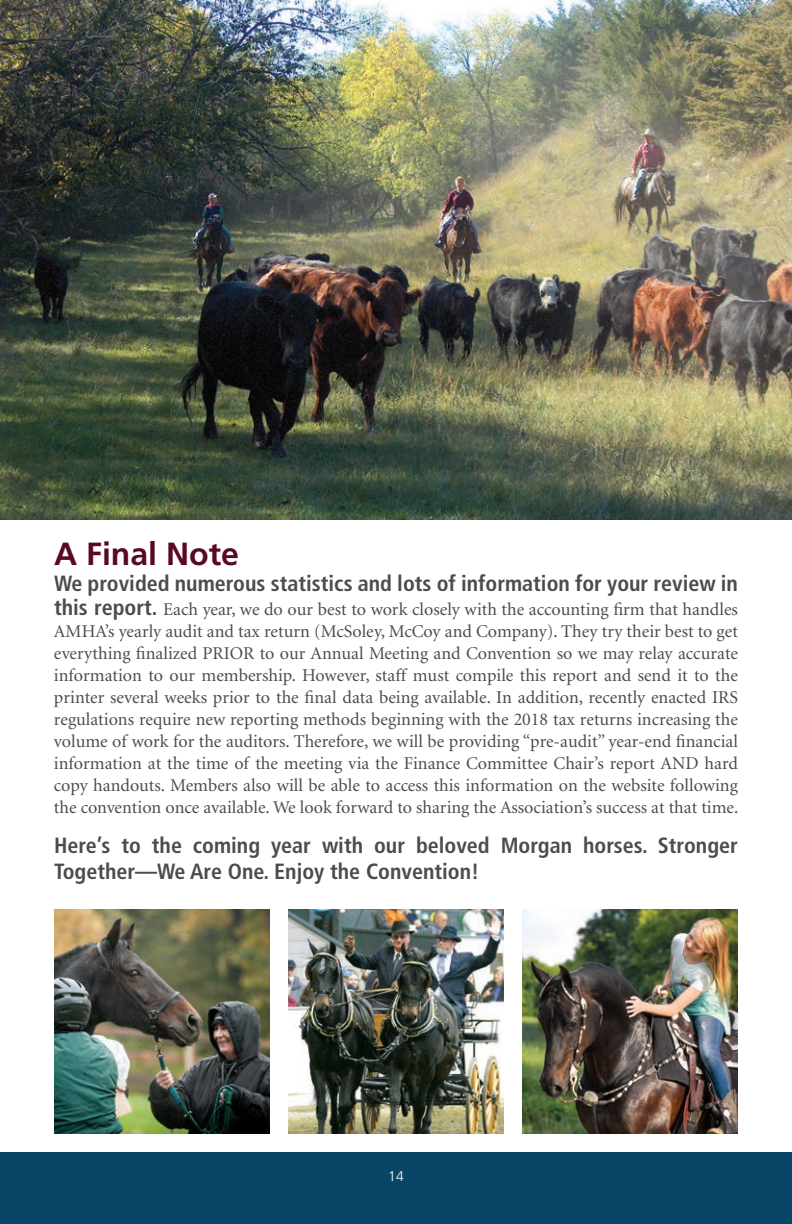
<style>
.page{position:relative;width:792px;height:1224px;background:#fff}
.page>*{position:absolute;margin:0;border:0;box-sizing:border-box;transform-origin:0 0}
.t1{font:700 32px "Frutiger";color:#5a0922}
.t2{font:700 condensed 22px/26px "Frutiger";color:#4b4c4d}
.t3{font:18px/22px "Minion";color:#4b4c4d;text-align:justify}
.t4{font:300 14px "Frutiger";color:#fff}
.s1{font-family:"Frutiger";font-weight:700;font-stretch:condensed;font-size:22px}
</style>
<div class="page">
<div style="left:0;top:1152px;width:792px;height:72px;background:#084566"></div>
<img style="left:0;top:0;width:792px;height:520px">
<img style="left:54px;top:909px;width:216px;height:225px">
<img style="left:522px;top:909px;width:216px;height:225px">
<img style="left:288px;top:909px;width:216px;height:225px">
<p class="t1" style="left:54px;top:535px;width:186px">A Final Note</p>
<p class="t2" style="left:54px;top:570px;width:686px">We provided numerous statistics and lots of information for your review in</p>
<p class="t3" style="left:54px;top:599px;width:686px"><span class="s1">this report.</span> Each year, we do our best to work closely with the accounting firm that handles AMHA’s yearly audit and tax return (McSoley, McCoy and Company). They try their best to get everything finalized PRIOR to our Annual Meeting and Convention so we may relay accurate information to our membership. However, staff must compile this report and send it to the printer several weeks prior to the final data being available. In addition, recently enacted IRS regulations require new reporting methods beginning with the 2018 tax returns increasing the volume of work for the auditors. Therefore, we will be providing “pre-audit” year-end financial information at the time of the meeting via the Finance Committee Chair’s report AND hard copy handouts. Members also will be able to access this information on the website following the convention once available. We look forward to sharing the Association’s success at that time.</p>
<p class="t2" style="left:54px;top:832px;width:685px">Here’s to the coming year with our beloved Morgan horses. Stronger<br>Together—We Are One. Enjoy the Convention!</p>
<p class="t4" style="left:388px;top:1168px;width:17px">14</p>
</div>
